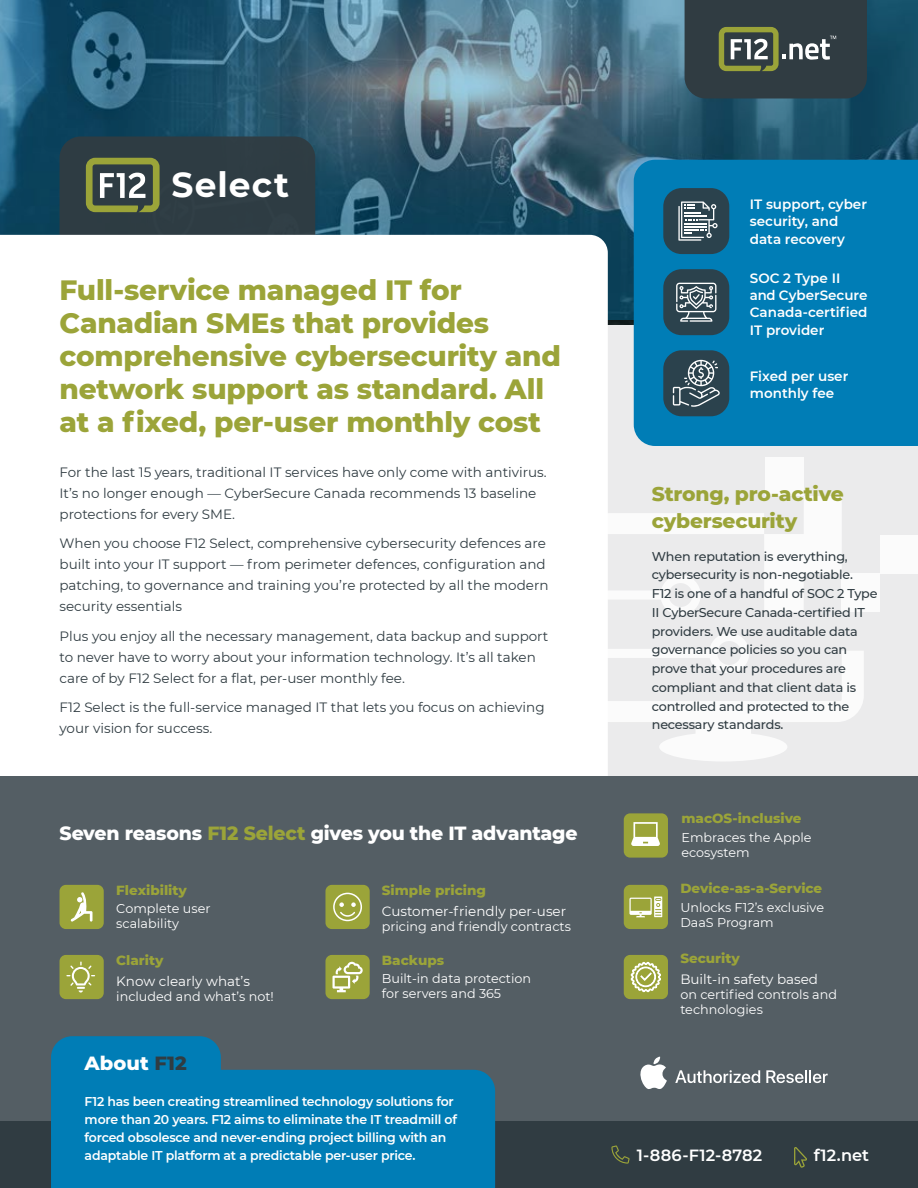
<style>
.page{position:relative;width:918px;height:1188px;background:#fff}
.page>*{position:absolute;margin:0;border:0;box-sizing:border-box;transform-origin:0 0}
.t1{font:700 34.5px "Montserrat";letter-spacing:.03em;color:#fff}
.t2{font:800 28.5px/33px "Montserrat";letter-spacing:-.005em;color:#9ba439}
.t3{font:800 20.25px/27px "Montserrat";letter-spacing:-.01em;color:#9ba439}
.t4{font:800 19.5px "Montserrat";letter-spacing:-.01em;color:#fff}
.t5{font:600 16.2px "Montserrat";color:#fff}
.t6{font:13.5px/21px "Montserrat";color:#303c42}
.t7{font:600 13.5px/17.2px "Montserrat";color:#fff}
.t8{font:800 13.5px "Montserrat";color:#9ba439}
.t9{font:13.5px "Montserrat";color:#fff}
.t10{font:500 12.75px/18.8px "Montserrat";letter-spacing:-.015em;color:#303c42}
.t11{font:12.75px/15px "Montserrat";color:#fff}
.t12{font:600 12.75px/18px "Montserrat";letter-spacing:-.015em;color:#fff}
.s1{color:#9ba439}
.s2{color:#303c42}
</style>
<div class="page">
<div style="left:608px;top:325px;width:310px;height:451px;background:#ebebec"></div>
<svg style="left:0;top:0;width:918px;height:320px;background:#356278"></svg>
<div style="left:634px;top:160px;width:284px;height:286px;background:#007db6"></div>
<div style="left:663px;top:188px;width:66px;height:66px;background:#2b424d;border-radius:18px"></div>
<svg style="left:678px;top:202px;width:40px;height:39px"></svg>
<div style="left:663px;top:269px;width:66px;height:66px;background:#2b424d;border-radius:18px"></div>
<svg style="left:676px;top:283px;width:40px;height:39px"></svg>
<div style="left:663px;top:350px;width:66px;height:66px;background:#2b424d;border-radius:18px"></div>
<svg style="left:673px;top:360px;width:47px;height:47px"></svg>
<div style="left:60px;top:136px;width:255px;height:127px;background:#303c42;border-radius:21px"></div>
<svg style="left:0;top:235px;width:608px;height:90px"></svg>
<div style="left:0;top:776px;width:918px;height:390px;background:#545e64"></div>
<div style="left:0;top:1121px;width:918px;height:67px;background:#303c42"></div>
<svg style="left:794px;top:1147px;width:13px;height:21px"></svg>
<div style="left:51px;top:1036px;width:170px;height:115px;background:#007db6;border-radius:21px"></div>
<svg style="left:611px;top:1145px;width:19px;height:19px"></svg>
<div style="left:51px;top:1070px;width:444px;height:118px;background:#007db6"></div>
<div style="left:624px;top:885px;width:44px;height:44px;background:#9ba439;border-radius:6px"></div>
<div style="left:624px;top:955px;width:44px;height:44px;background:#9ba439;border-radius:6px"></div>
<div style="left:60px;top:885px;width:44px;height:44px;background:#9ba439;border-radius:6px"></div>
<svg style="left:71px;top:892px;width:22px;height:30px"></svg>
<div style="left:60px;top:955px;width:44px;height:44px;background:#9ba439;border-radius:6px"></div>
<svg style="left:66px;top:962px;width:29px;height:31px"></svg>
<div style="left:325px;top:885px;width:45px;height:44px;background:#9ba439;border-radius:6px"></div>
<div style="left:624px;top:813px;width:44px;height:45px;background:#9ba439;border-radius:6px"></div>
<svg style="left:333px;top:893px;width:29px;height:28px"></svg>
<div style="left:325px;top:955px;width:45px;height:44px;background:#9ba439;border-radius:6px"></div>
<svg style="left:333px;top:962px;width:30px;height:30px"></svg>
<svg style="left:629px;top:897px;width:33px;height:20px"></svg>
<svg style="left:631px;top:961px;width:30px;height:32px"></svg>
<svg style="left:86px;top:158px;width:74px;height:54px"></svg>
<div style="left:842px;top:574px;width:38px;height:38px;background:#fff"></div>
<div style="left:880px;top:536px;width:38px;height:38px;background:#fff"></div>
<div style="left:766px;top:458px;width:38px;height:38px;background:#fff"></div>
<svg style="left:608px;top:496px;width:256px;height:266px"></svg>
<svg style="left:685px;top:0;width:182px;height:98px;background:#3e4a49"></svg>
<svg style="left:640px;top:1057px;width:27px;height:32px"></svg>
<svg style="left:675px;top:1070px;width:85px;height:13px"></svg>
<svg style="left:766px;top:1070px;width:62px;height:13px"></svg>
<svg style="left:631px;top:822px;width:29px;height:24px"></svg>
<h1 class="t1" style="left:172px;top:160px;width:119px">Select</h1>
<h2 class="t2" style="left:60px;top:272px;width:503px">Full-service managed IT for<br>Canadian SMEs that provides comprehensive cybersecurity and network support as standard. All at a fixed, per-user monthly cost</h2>
<p class="t6" style="left:60px;top:461px;width:489px">For the last 15 years, traditional IT services have only come with antivirus.<br>It’s no longer enough — CyberSecure Canada recommends 13 baseline protections for every SME.</p>
<p class="t6" style="left:60px;top:533px;width:490px">When you choose F12 Select, comprehensive cybersecurity defences are built into your IT support — from perimeter defences, configuration and patching, to governance and training you’re protected by all the modern security essentials</p>
<p class="t6" style="left:60px;top:625px;width:490px">Plus you enjoy all the necessary management, data backup and support to never have to worry about your information technology. It’s all taken care of by F12 Select for a flat, per-user monthly fee.</p>
<p class="t6" style="left:60px;top:697px;width:487px">F12 Select is the full-service managed IT that lets you focus on achieving your vision for success.</p>
<h3 class="t4" style="left:60px;top:819px;width:519px">Seven reasons <span class="s1">F12 Select</span> gives you the IT advantage</h3>
<p class="t8" style="left:116px;top:880px;width:72px">Flexibility</p>
<p class="t11" style="left:116px;top:901px;width:96px">Complete user scalability</p>
<p class="t8" style="left:116px;top:950px;width:49px">Clarity</p>
<p class="t9" style="left:116px;top:972px;width:135px">Know clearly what’s</p>
<p class="t11" style="left:116px;top:988px;width:159px">included and what’s not!</p>
<h3 class="t4" style="left:85px;top:1049px;width:104px">About <span class="s2">F12</span></h3>
<p class="t8" style="left:382px;top:880px;width:106px">Simple pricing</p>
<p class="t9" style="left:382px;top:902px;width:186px">Customer-friendly per-user</p>
<p class="t11" style="left:382px;top:918px;width:191px">pricing and friendly contracts</p>
<p class="t8" style="left:382px;top:950px;width:64px">Backups</p>
<p class="t11" style="left:382px;top:971px;width:151px;line-height:14.2px">Built-in data protection for servers and 365</p>
<p class="t12" style="left:85px;top:1092px;width:374px">F12 has been creating streamlined technology solutions for more than 20 years. F12 aims to eliminate the IT treadmill of forced obsolesce and never-ending project billing with an adaptable IT platform at a predictable per-user price.</p>
<p class="t7" style="left:750px;top:195px;width:119px">IT support, cyber security, and data recovery</p>
<p class="t7" style="left:750px;top:269px;width:119px">SOC 2 Type II and CyberSecure<br>Canada-certified<br>IT provider</p>
<p class="t7" style="left:750px;top:367px;width:100px">Fixed per user monthly fee</p>
<h3 class="t3" style="left:652px;top:480px;width:193px">Strong, pro-active cybersecurity</h3>
<p class="t10" style="left:652px;top:546px;width:227px">When reputation is everything, cybersecurity is non-negotiable.<br>F12 is one of a handful of SOC 2 Type<br>II CyberSecure Canada-certified IT providers. We use auditable data governance policies so you can prove that your procedures are compliant and that client data is controlled and protected to the necessary standards.</p>
<p class="t8" style="left:681px;top:808px;width:122px">macOS-inclusive</p>
<p class="t11" style="left:681px;top:829px;width:132px">Embraces the Apple ecosystem</p>
<p class="t8" style="left:680px;top:879px;width:143px">Device-as-a-Service</p>
<p class="t11" style="left:680px;top:899px;width:145px">Unlocks F12’s exclusive<br>DaaS Program</p>
<p class="t8" style="left:680px;top:948px;width:61px">Security</p>
<p class="t9" style="left:680px;top:970px;width:139px">Built-in safety based</p>
<p class="t11" style="left:680px;top:987px;width:158px">on certified controls and technologies</p>
<p class="t5" style="left:637px;top:1144px;width:127px">1-886-F12-8782</p>
<p class="t5" style="left:814px;top:1144px;width:57px">f12.net</p>
</div>
